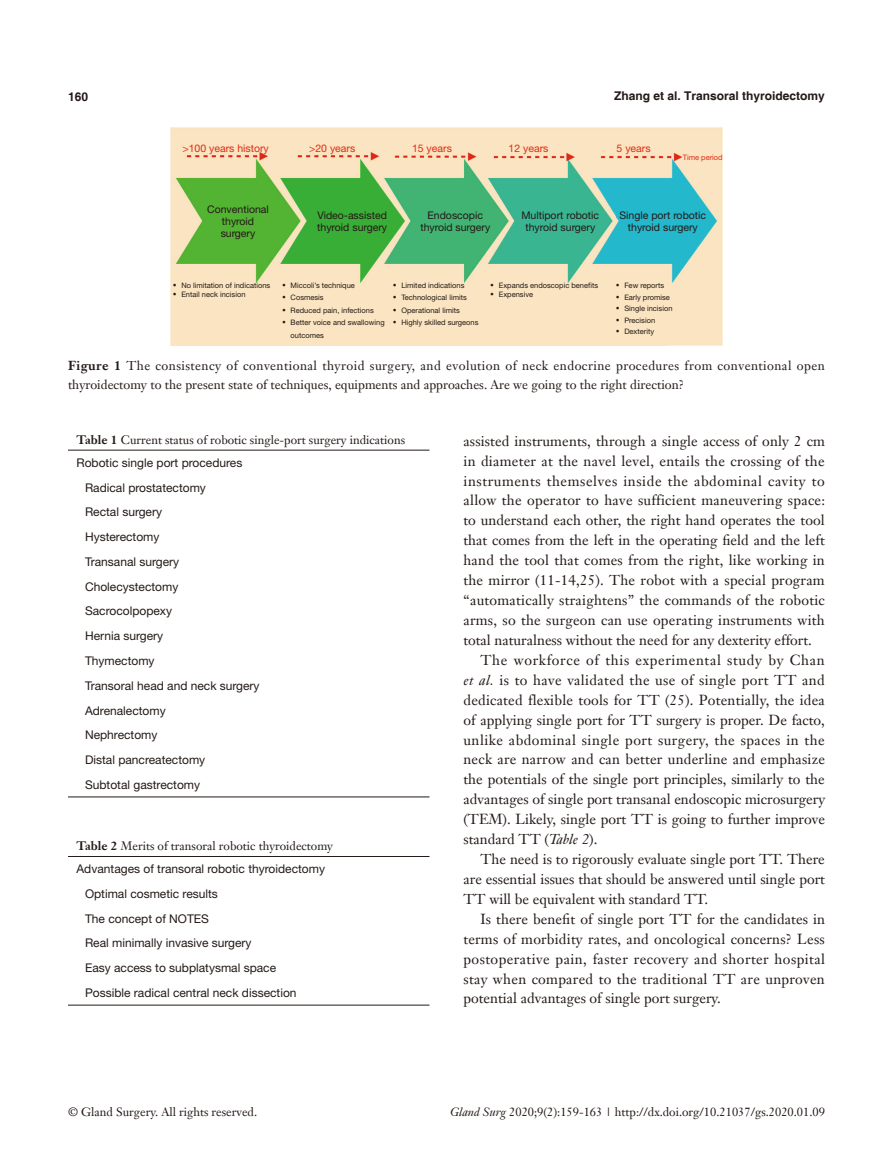
<style>
.page{position:relative;width:893px;height:1170px;background:#fff}
.page>*{position:absolute;margin:0;border:0;box-sizing:border-box;transform-origin:0 0}
.t1{font:14.25px/20px "Janson Text LT";color:#231916;text-align:justify}
.t2{font:12.75px/19.5px "Janson Text LT";letter-spacing:.035em;color:#231916}
.t3{font:12px "Helvetica Neue LT Pro";color:#231916}
.t4{font:12px "Janson Text LT";color:#231916}
.t5{font:700 12px "Helvetica";color:#231916}
.t6{font:10.5px "Helvetica Neue LT Pro";color:#231916}
.t7{font:10.5px "Helvetica Neue LT Pro";color:#df2c15}
.t8{font:7.5px/12.5px "Helvetica Neue LT Pro";color:#231916}
.t9{font:7.5px "Helvetica Neue LT Pro";color:#df2c15}
.s1{font-family:"Janson Text LT"}
.s2{font-weight:700}
.s3{font-style:italic}
</style>
<div class="page">
<hr style="left:68px;top:449px;width:361px;height:1px;background:#231916">
<hr style="left:68px;top:796px;width:361px;height:1px;background:#231916">
<img style="left:170px;top:128px;width:553px;height:218px">
<hr style="left:68px;top:856px;width:361px;height:1px;background:#231916">
<hr style="left:68px;top:1004px;width:361px;height:1px;background:#231916">
<p class="t5" style="left:68px;top:89px;width:22px">160</p>
<p class="t5" style="left:614px;top:88px;width:212px">Zhang et al. Transoral thyroidectomy</p>
<p class="t7" style="left:182px;top:141px;width:88px">&gt;100 years history</p>
<p class="t7" style="left:309px;top:141px;width:48px">&gt;20 years</p>
<p class="t7" style="left:412px;top:141px;width:41px">15 years</p>
<p class="t7" style="left:509px;top:141px;width:41px">12 years</p>
<p class="t7" style="left:617px;top:141px;width:36px">5 years</p>
<p class="t9" style="left:683px;top:152px;width:41px">Time period</p>
<p class="t6" style="left:207px;top:203px;width:63px">Conventional</p>
<p class="t6" style="left:222px;top:215px;width:34px">thyroid</p>
<p class="t6" style="left:221px;top:227px;width:36px">surgery</p>
<p class="t6" style="left:317px;top:209px;width:71px">Video-assisted</p>
<p class="t6" style="left:317px;top:221px;width:71px">thyroid surgery</p>
<p class="t6" style="left:427px;top:209px;width:57px">Endoscopic</p>
<p class="t6" style="left:420px;top:221px;width:71px">thyroid surgery</p>
<p class="t6" style="left:521px;top:209px;width:79px">Multiport robotic</p>
<p class="t6" style="left:525px;top:221px;width:71px">thyroid surgery</p>
<p class="t8" style="left:173px;top:279px;width:99px"><span class="s1">•</span> No limitation of indications</p>
<p class="t8" style="left:173px;top:288px;width:74px"><span class="s1">•</span> Entail neck incision</p>
<p class="t8" style="left:282px;top:279px;width:74px"><span class="s1">•</span> Miccoli’s technique</p>
<p class="t8" style="left:282px;top:291px;width:43px"><span class="s1">•</span> Cosmesis</p>
<p class="t8" style="left:282px;top:303px;width:93px"><span class="s1">•</span> Reduced pain, infections</p>
<p class="t8" style="left:291px;top:316px;width:96px;text-indent:-9px"><span class="s1">•</span> Better voice and swallowing outcomes</p>
<p class="t8" style="left:393px;top:279px;width:73px"><span class="s1">•</span> Limited indications</p>
<p class="t8" style="left:393px;top:291px;width:75px"><span class="s1">•</span> Technological limits</p>
<p class="t8" style="left:393px;top:303px;width:68px"><span class="s1">•</span> Operational limits</p>
<p class="t8" style="left:393px;top:316px;width:87px"><span class="s1">•</span> Highly skilled surgeons</p>
<p class="t8" style="left:490px;top:279px;width:109px"><span class="s1">•</span> Expands endoscopic benefits</p>
<p class="t8" style="left:490px;top:288px;width:44px"><span class="s1">•</span> Expensive</p>
<p class="t6" style="left:619px;top:209px;width:88px">Single port robotic</p>
<p class="t6" style="left:628px;top:221px;width:71px">thyroid surgery</p>
<p class="t8" style="left:616px;top:279px;width:50px"><span class="s1">•</span> Few reports</p>
<p class="t8" style="left:616px;top:290px;width:56px"><span class="s1">•</span> Early promise</p>
<p class="t8" style="left:616px;top:302px;width:58px"><span class="s1">•</span> Single incision</p>
<p class="t8" style="left:616px;top:314px;width:41px"><span class="s1">•</span> Precision</p>
<p class="t8" style="left:616px;top:325px;width:40px"><span class="s1">•</span> Dexterity</p>
<p class="t2" style="left:68px;top:355px;width:758px"><span class="s2">Figure 1</span> The consistency of conventional thyroid surgery, and evolution of neck endocrine procedures from conventional open thyroidectomy to the present state of techniques, equipments and approaches. Are we going to the right direction?</p>
<p class="t4" style="left:77px;top:432px;width:330px"><span class="s2">Table 1</span> Current status of robotic single-port surgery indications</p>
<p class="t3" style="left:77px;top:455px;width:167px">Robotic single port procedures</p>
<p class="t3" style="left:85px;top:480px;width:122px">Radical prostatectomy</p>
<p class="t3" style="left:85px;top:504px;width:78px">Rectal surgery</p>
<p class="t3" style="left:85px;top:529px;width:76px">Hysterectomy</p>
<p class="t3" style="left:85px;top:554px;width:96px">Transanal surgery</p>
<p class="t3" style="left:85px;top:579px;width:95px">Cholecystectomy</p>
<p class="t3" style="left:85px;top:603px;width:89px">Sacrocolpopexy</p>
<p class="t3" style="left:85px;top:628px;width:80px">Hernia surgery</p>
<p class="t3" style="left:85px;top:653px;width:71px">Thymectomy</p>
<p class="t3" style="left:85px;top:678px;width:176px">Transoral head and neck surgery</p>
<p class="t3" style="left:85px;top:702px;width:82px">Adrenalectomy</p>
<p class="t3" style="left:85px;top:727px;width:74px">Nephrectomy</p>
<p class="t3" style="left:85px;top:752px;width:122px">Distal pancreatectomy</p>
<p class="t3" style="left:85px;top:777px;width:117px">Subtotal gastrectomy</p>
<p class="t4" style="left:77px;top:838px;width:258px"><span class="s2">Table 2</span> Merits of transoral robotic thyroidectomy</p>
<p class="t3" style="left:77px;top:861px;width:250px">Advantages of transoral robotic thyroidectomy</p>
<p class="t3" style="left:85px;top:886px;width:134px">Optimal cosmetic results</p>
<p class="t3" style="left:85px;top:910px;width:126px">The concept of NOTES</p>
<p class="t3" style="left:85px;top:935px;width:168px">Real minimally invasive surgery</p>
<p class="t3" style="left:85px;top:960px;width:193px">Easy access to subplatysmal space</p>
<p class="t3" style="left:85px;top:985px;width:213px">Possible radical central neck dissection</p>
<p class="t1" style="left:463px;top:430px;width:363px">assisted instruments, through a single access of only 2 cm in diameter at the navel level, entails the crossing of the instruments themselves inside the abdominal cavity to allow the operator to have sufficient maneuvering space: to understand each other, the right hand operates the tool that comes from the left in the operating field and the left hand the tool that comes from the right, like working in the mirror (11-14,25). The robot with a special program “automatically straightens” the commands of the robotic arms, so the surgeon can use operating instruments with total naturalness without the need for any dexterity effort.</p>
<p class="t1" style="left:463px;top:649px;width:363px;text-indent:17px">The workforce of this experimental study by Chan <span class="s3">et al.</span> is to have validated the use of single port TT and dedicated flexible tools for TT (25). Potentially, the idea of applying single port for TT surgery is proper. De facto, unlike abdominal single port surgery, the spaces in the neck are narrow and can better underline and emphasize the potentials of the single port principles, similarly to the advantages of single port transanal endoscopic microsurgery (TEM). Likely, single port TT is going to further improve standard TT (<span class="s3">Table 2</span>).</p>
<p class="t1" style="left:463px;top:848px;width:363px;text-indent:17px">The need is to rigorously evaluate single port TT. There are essential issues that should be answered until single port TT will be equivalent with standard TT.</p>
<p class="t1" style="left:463px;top:908px;width:363px;text-indent:17px">Is there benefit of single port TT for the candidates in terms of morbidity rates, and oncological concerns? Less postoperative pain, faster recovery and shorter hospital stay when compared to the traditional TT are unproven potential advantages of single port surgery.</p>
<p class="t4" style="left:68px;top:1104px;width:191px">© Gland Surgery. All rights reserved.</p>
<p class="t4" style="left:450px;top:1104px;width:376px"><span class="s3">Gland Surg</span> 2020;9(2):159-163 | http://dx.doi.org/10.21037/gs.2020.01.09</p>
</div>
